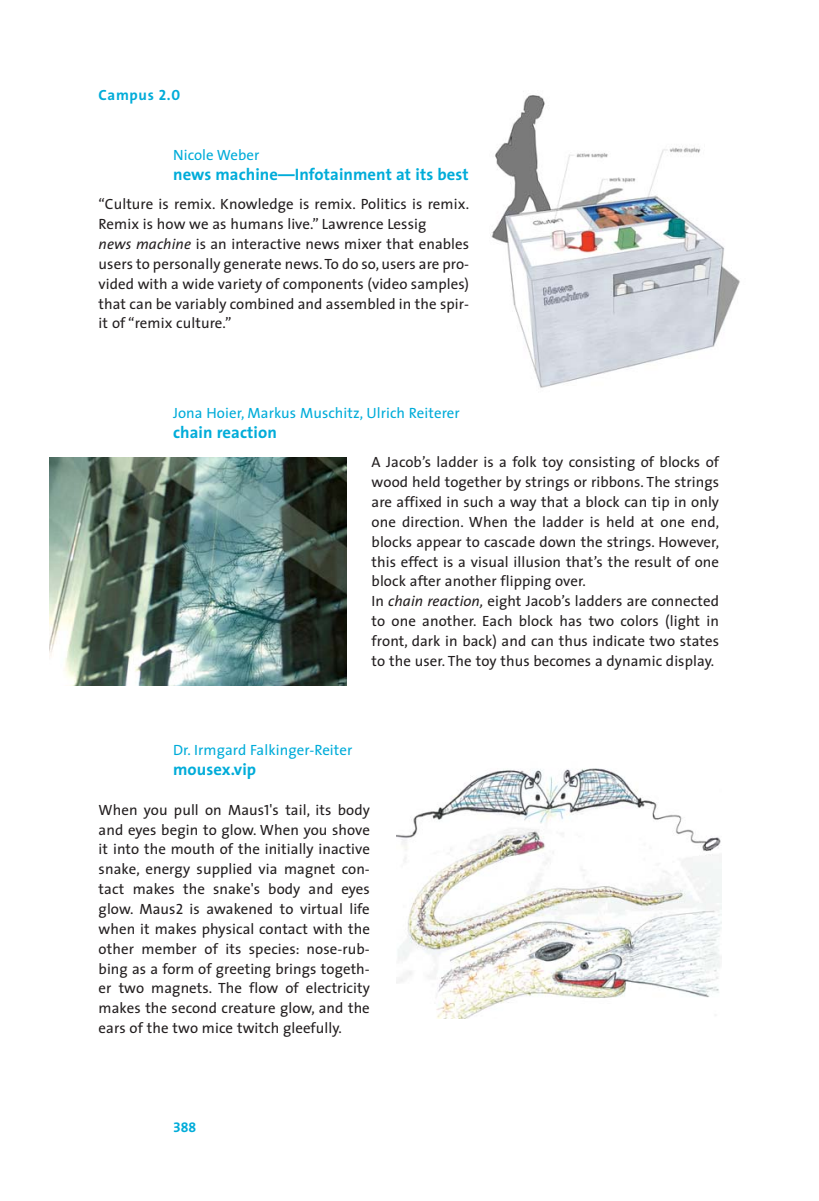
<style>
.page{position:relative;width:819px;height:1201px;background:#fff}
.page>*{position:absolute;margin:0;border:0;box-sizing:border-box;transform-origin:0 0}
.t1{font:700 16.62px "The Sans";letter-spacing:.005em;color:#00acd9}
.t2{font:14.88px/19.8px "The Sans";letter-spacing:.005em;color:#231f20}
.t3{font:14.88px "The Sans";letter-spacing:.005em;color:#00acd9}
.t4{font:700 14.88px "The Sans";letter-spacing:.045em;color:#00acd9}
.t5{font:14px "The Sans Bold Expert";color:#00acd9}
.s1{font-family:"The Sans Bold Caps";font-weight:400}
.s2{font-style:italic}
.s3{font-family:"The Sans Caps"}
</style>
<div class="page">
<img style="left:490px;top:91px;width:250px;height:297px">
<img style="left:49px;top:457px;width:298px;height:228px">
<img style="left:396px;top:768px;width:325px;height:251px">
<p class="t4" style="left:99px;top:87px;width:83px">Campus <span class="s1">2.0</span></p>
<p class="t3" style="left:173px;top:149px;width:88px">Nicole Weber</p>
<p class="t1" style="left:173px;top:165px;width:297px">news machine—Infotainment at its best</p>
<p class="t2" style="left:99px;top:196px;width:372px">“Culture is remix. Knowledge is remix. Politics is remix.<br>Remix is how we as humans live.” Lawrence Lessig<br><span class="s2">news machine</span> is an interactive news mixer that enables users to personally generate news. To do so, users are pro&shy;vided with a wide variety of components (video samples) that can be variably combined and assembled in the spir&shy;it of “remix culture.”</p>
<p class="t3" style="left:173px;top:407px;width:288px">Jona Hoier, Markus Muschitz, Ulrich Reiterer</p>
<p class="t1" style="left:173px;top:423px;width:105px">chain reaction</p>
<p class="t2" style="left:371px;top:454px;width:349px">A Jacob’s ladder is a folk toy consisting of blocks of wood held together by strings or ribbons. The strings are affixed in such a way that a block can tip in only one direction. When the ladder is held at one end, blocks appear to cascade down the strings. However, this effect is a visual illusion that’s the result of one block after another flipping over.<br>In <span class="s2">chain reaction,</span> eight Jacob’s ladders are connected to one another. Each block has two colors (light in front, dark in back) and can thus indicate two states to the user. The toy thus becomes a dynamic display.</p>
<p class="t3" style="left:173px;top:744px;width:181px">Dr. Irmgard Falkinger-Reiter</p>
<p class="t1" style="left:173px;top:761px;width:85px">mousex.vip</p>
<p class="t2" style="left:99px;top:801px;width:273px;text-align:justify">When you pull on Maus<span class="s3">1</span>'s tail, its body and eyes begin to glow. When you shove it into the mouth of the initially inactive snake, energy supplied via magnet con&shy;tact makes the snake's body and eyes glow. Maus<span class="s3">2</span> is awakened to virtual life when it makes physical contact with the other member of its species: nose-rub&shy;bing as a form of greeting brings togeth&shy;er two magnets. The flow of electricity makes the second creature glow, and the ears of the two mice twitch gleefully.</p>
<p class="t5" style="left:173px;top:1119px;width:25px">388</p>
</div>
